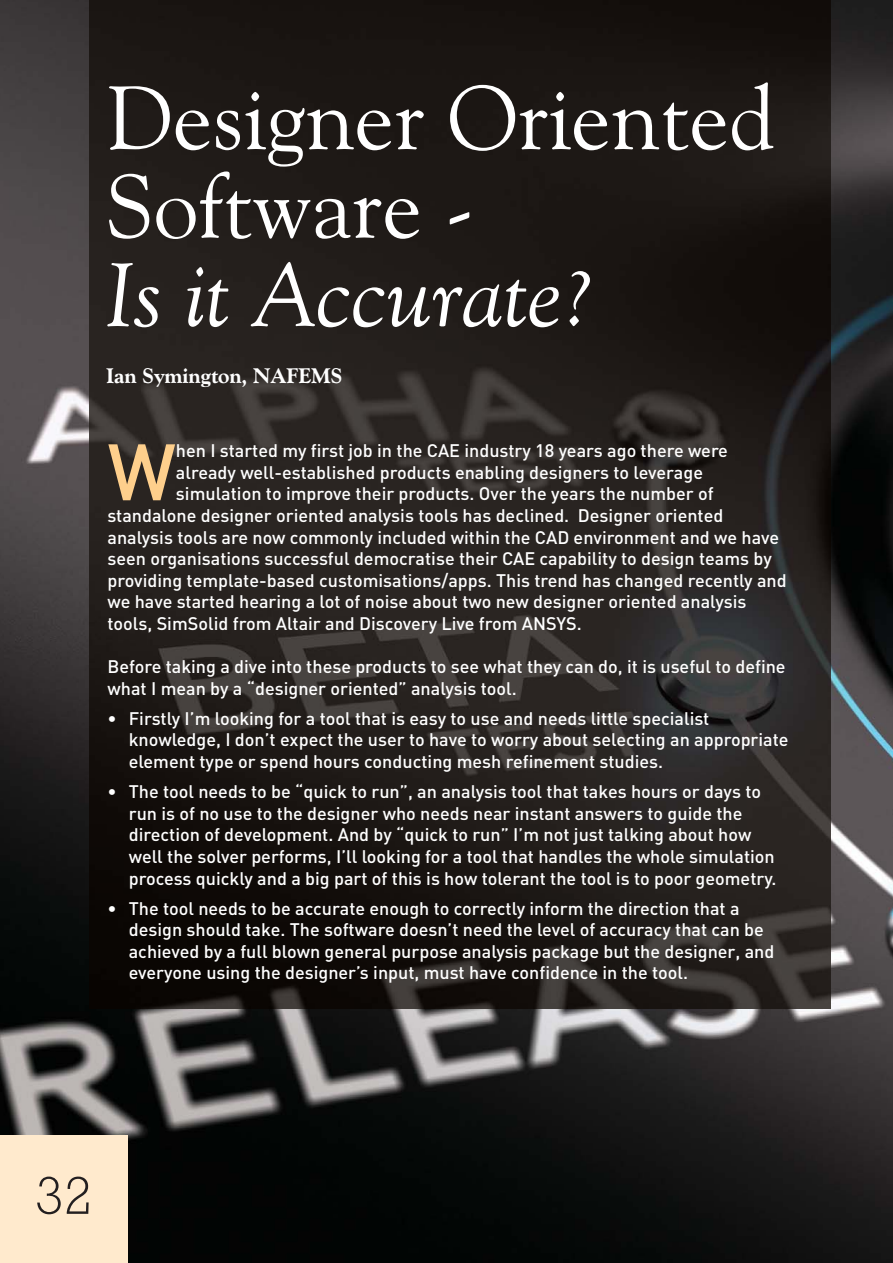
<style>
.page{position:relative;width:893px;height:1263px;background:#fff}
.page>*{position:absolute;margin:0;border:0;box-sizing:border-box;transform-origin:0 0}
.t1{font:90px/88.5px "Goudy Old Style BT";color:#fff}
.t2{font:italic 90px "Goudy Old Style BT";color:#fff}
.t3{font:500 78.6px "DIN";color:#fecf8c}
.t4{font:300 54px "Rockwell";color:#231f20}
.t5{font:800 21px "Goudy Old Style BT";color:#fff}
.t6{font:500 18px/21.6px "DIN";color:#fff}
</style>
<div class="page">
<img style="left:0;top:0;width:893px;height:1263px">
<img style="left:89px;top:0;width:741px;height:1008px">
<div style="left:0;top:1135px;width:128px;height:128px;background:#ffeacd"></div>
<h1 class="t1" style="left:106px;top:77px;width:670px">Designer Oriented<br>Software -</h1>
<h1 class="t2" style="left:106px;top:242px;width:491px">Is it Accurate?</h1>
<p class="t5" style="left:106px;top:365px;width:238px">Ian Symington, NAFEMS</p>
<h2 class="t3" style="left:107px;top:444px;width:70px">W</h2>
<p class="t6" style="left:176px;top:442px;width:554px">hen I started my first job in the CAE industry 18 years ago there were</p>
<p class="t6" style="left:176px;top:464px;width:529px">already well-established products enabling designers to leverage</p>
<p class="t6" style="left:176px;top:485px;width:539px">simulation to improve their products. Over the years the number of</p>
<p class="t6" style="left:107px;top:507px;width:617px">standalone designer oriented analysis tools has declined. Designer oriented</p>
<p class="t6" style="left:107px;top:528px;width:673px">analysis tools are now commonly included within the CAD environment and we have</p>
<p class="t6" style="left:107px;top:550px;width:666px">seen organisations successful democratise their CAE capability to design teams by</p>
<p class="t6" style="left:107px;top:572px;width:681px">providing template-based customisations/apps. This trend has changed recently and</p>
<p class="t6" style="left:107px;top:593px;width:640px">we have started hearing a lot of noise about two new designer oriented analysis</p>
<p class="t6" style="left:107px;top:615px;width:476px">tools, SimSolid from Altair and Discovery Live from ANSYS.</p>
<p class="t6" style="left:107px;top:658px;width:680px">Before taking a dive into these products to see what they can do, it is useful to define what I mean by a “designer oriented” analysis tool.</p>
<p class="t6" style="left:129px;top:710px;width:661px;text-indent:-21px">• Firstly I’m looking for a tool that is easy to use and needs little specialist knowledge, I don’t expect the user to have to worry about selecting an appropriate element type or spend hours conducting mesh refinement studies.</p>
<p class="t6" style="left:129px;top:783px;width:649px;text-indent:-21px">• The tool needs to be “quick to run”, an analysis tool that takes hours or days to run is of no use to the designer who needs near instant answers to guide the direction of development. And by “quick to run” I’m not just talking about how well the solver performs, I’ll looking for a tool that handles the whole simulation process quickly and a big part of this is how tolerant the tool is to poor geometry.</p>
<p class="t6" style="left:129px;top:899px;width:647px;text-indent:-21px">• The tool needs to be accurate enough to correctly inform the direction that a design should take. The software doesn’t need the level of accuracy that can be achieved by a full blown general purpose analysis package but the designer, and everyone using the designer’s input, must have confidence in the tool.</p>
<h3 class="t4" style="left:35px;top:1177px;width:59px">32</h3>
</div>
